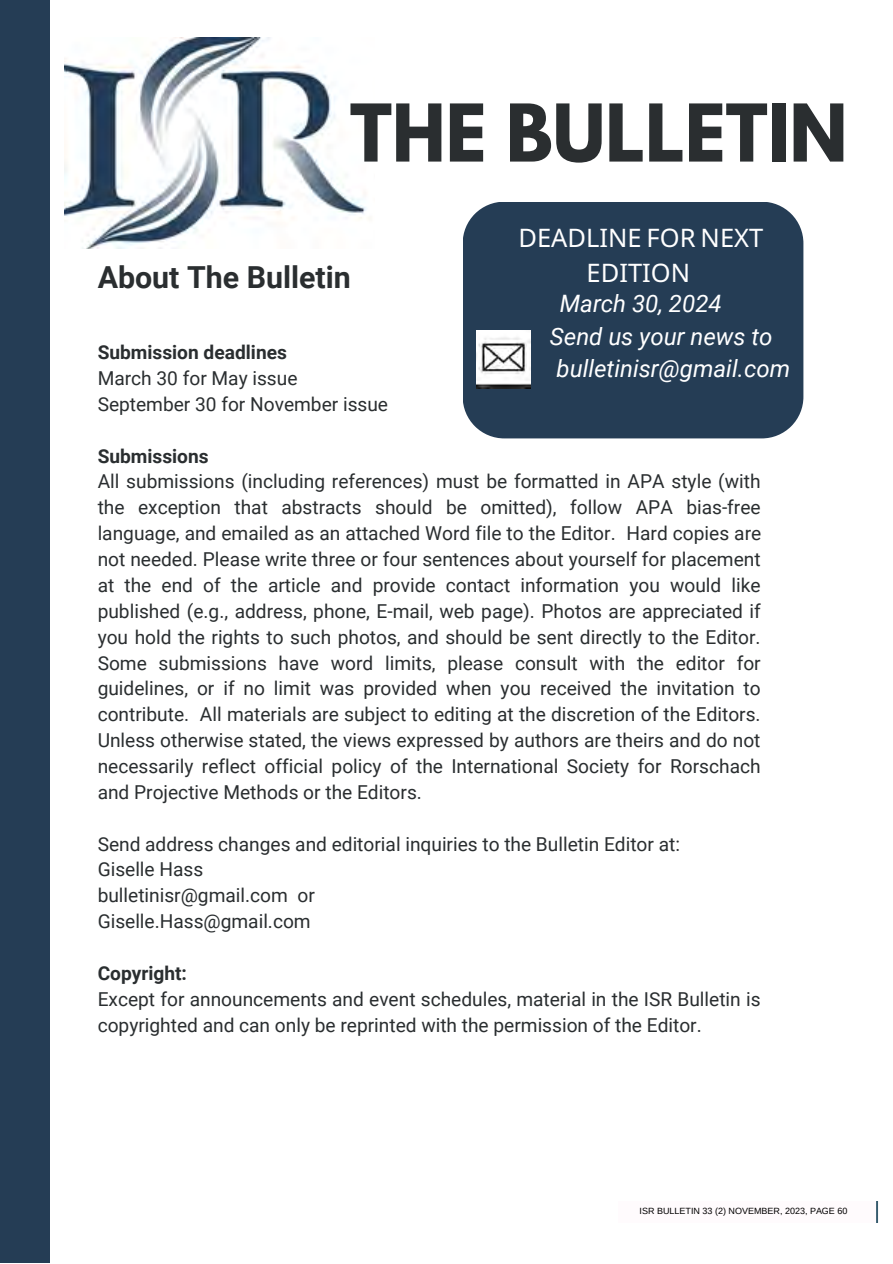
<style>
.page{position:relative;width:893px;height:1264px;background:#fff}
.page>*{position:absolute;margin:0;border:0;box-sizing:border-box;transform-origin:0 0}
.t1{font:700 70.5px "League Spartan";color:#2a2e30}
.t2{font:700 30.3px "Roboto";color:#2a2e30}
.t3{font:25.5px/34.8px "Noto Sans";color:#fff;text-align:center}
.t4{font:italic 24px/32.5px "Roboto";color:#fff}
.t5{font:19.2px/25.8px "Roboto";color:#2a2e30;text-align:justify}
.t6{font:700 19.2px "Roboto";color:#2a2e30}
.t7{font:9px "Arimo";color:#000}
</style>
<div class="page">
<img style="left:64px;top:37px;width:302px;height:212px">
<div style="left:463px;top:202px;width:340px;height:236px;background:#253d55"></div>
<img style="left:477px;top:331px;width:53px;height:57px">
<div style="left:0;top:0;width:50px;height:1262px;background:#253d55"></div>
<p class="t1" style="left:350px;top:98px;width:499px">THE BULLETIN</p>
<p class="t3" style="left:518px;top:220px;width:246px">DEADLINE FOR NEXT<br>EDITION</p>
<p class="t4" style="left:559px;top:288px;width:163px">March 30, 2024</p>
<p class="t4" style="left:550px;top:320px;width:242px">Send us your news to bulletinisr@gmail.com</p>
<p class="t2" style="left:98px;top:260px;width:254px">About The Bulletin</p>
<p class="t6" style="left:98px;top:341px;width:191px">Submission deadlines</p>
<p class="t5" style="left:98px;top:365px;width:201px">March 30 for May issue</p>
<p class="t5" style="left:98px;top:391px;width:292px">September 30 for November issue</p>
<p class="t6" style="left:98px;top:445px;width:113px">Submissions</p>
<p class="t5" style="left:98px;top:469px;width:665px">All submissions (including references) must be formatted in APA style (with the exception that abstracts should be omitted), follow APA bias-free language, and emailed as an attached Word file to the Editor. Hard copies are not needed. Please write three or four sentences about yourself for placement at the end of the article and provide contact information you would like published (e.g., address, phone, E-mail, web page). Photos are appreciated if you hold the rights to such photos, and should be sent directly to the Editor.<br>Some submissions have word limits, please consult with the editor for guidelines, or if no limit was provided when you received the invitation to contribute. All materials are subject to editing at the discretion of the Editors.<br>Unless otherwise stated, the views expressed by authors are theirs and do not necessarily reflect official policy of the International Society for Rorschach and Projective Methods or the Editors.</p>
<p class="t5" style="left:98px;top:831px;width:583px">Send address changes and editorial inquiries to the Bulletin Editor at:</p>
<p class="t5" style="left:98px;top:857px;width:107px">Giselle Hass</p>
<p class="t5" style="left:98px;top:882px;width:219px">bulletinisr@gmail.com or</p>
<p class="t5" style="left:98px;top:908px;width:214px">Giselle.Hass@gmail.com</p>
<p class="t6" style="left:98px;top:962px;width:91px">Copyright:</p>
<p class="t5" style="left:98px;top:986px;width:664px">Except for announcements and event schedules, material in the ISR Bulletin is copyrighted and can only be reprinted with the permission of the Editor.</p>
<p class="t7" style="left:639px;top:1205px;width:209px">ISR BULLETIN 33 (2) NOVEMBER, 2023, PAGE 60</p>
</div>
